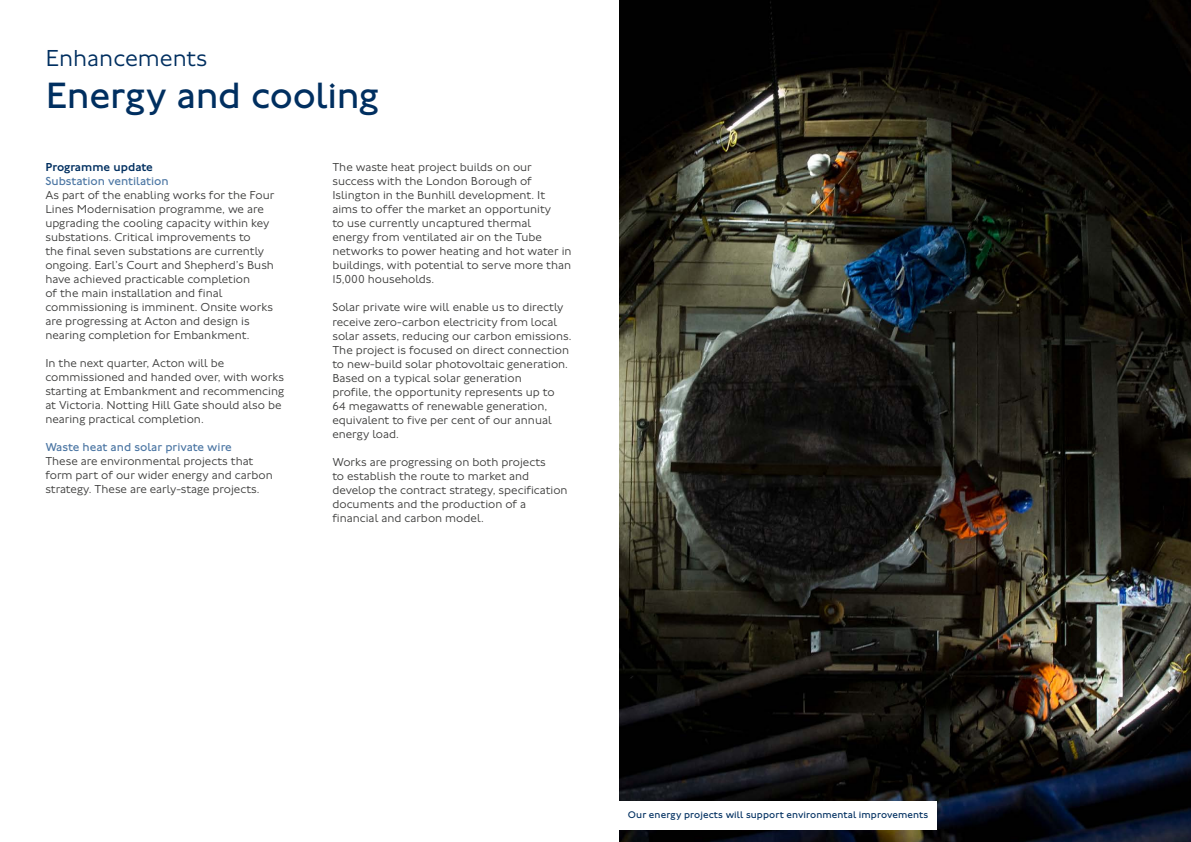
<style>
.page{position:relative;width:1191px;height:842px;background:#fff}
.page>*{position:absolute;margin:0;border:0;box-sizing:border-box;transform-origin:0 0}
.t1{font:38px "Johnston 100";letter-spacing:-.01em;color:#002f60}
.t2{font:300 24px "Johnston 100";color:#002f60}
.Body_12_14_P{font:300 12px/14px "Johnston 100";color:#3c3c3b}
.t3{font:12px "Johnston 100";color:#4d77a4}
.t4{font:500 12px "Johnston 100";color:#002f60}
.PictureCaption_10_12_P{font:10px "Johnston 100";letter-spacing:.01em;color:#002f60}
</style>
<div class="page">
<img style="left:619px;top:0;width:572px;height:842px">
<div style="left:619px;top:801px;width:317px;height:28px;background:#fff"></div>
<h3 class="t2" style="left:45px;top:45px;width:164px">Enhancements</h3>
<h4 class="t1" style="left:45px;top:75px;width:335px">Energy and cooling</h4>
<h5 class="t4" style="left:45px;top:161px;width:109px">Programme update</h5>
<h6 class="t3" style="left:45px;top:175px;width:125px">Substation ventilation</h6>
<p class="Body_12_14_P" style="left:45px;top:189px;width:230px">As part of the enabling works for the Four Lines Modernisation programme, we are upgrading the cooling capacity within key substations. Critical improvements to<br>the final seven substations are currently ongoing. Earl’s Court and Shepherd’s Bush have achieved practicable completion<br>of the main installation and final commissioning is imminent. Onsite works are progressing at Acton and design is nearing completion for Embankment.</p>
<p class="Body_12_14_P" style="left:45px;top:357px;width:240px">In the next quarter, Acton will be commissioned and handed over, with works starting at Embankment and recommencing at Victoria. Notting Hill Gate should also be nearing practical completion.</p>
<h6 class="t3" style="left:45px;top:441px;width:188px">Waste heat and solar private wire</h6>
<p class="Body_12_14_P" style="left:45px;top:455px;width:229px">These are environmental projects that form part of our wider energy and carbon strategy. These are early-stage projects.</p>
<p class="Body_12_14_P" style="left:332px;top:161px;width:241px">The waste heat project builds on our success with the London Borough of Islington in the Bunhill development. It aims to offer the market an opportunity<br>to use currently uncaptured thermal<br>energy from ventilated air on the Tube networks to power heating and hot water in buildings, with potential to serve more than 15,000 households.</p>
<p class="Body_12_14_P" style="left:332px;top:301px;width:241px">Solar private wire will enable us to directly receive zero-carbon electricity from local solar assets, reducing our carbon emissions.<br>The project is focused on direct connection to new-build solar photovoltaic generation.<br>Based on a typical solar generation<br>profile, the opportunity represents up to<br>64 megawatts of renewable generation, equivalent to five per cent of our annual energy load.</p>
<p class="Body_12_14_P" style="left:332px;top:455px;width:237px">Works are progressing on both projects<br>to establish the route to market and develop the contract strategy, specification documents and the production of a financial and carbon model.</p>
<p class="PictureCaption_10_12_P" style="left:628px;top:809px;width:302px">Our energy projects will support environmental improvements</p>
</div>
